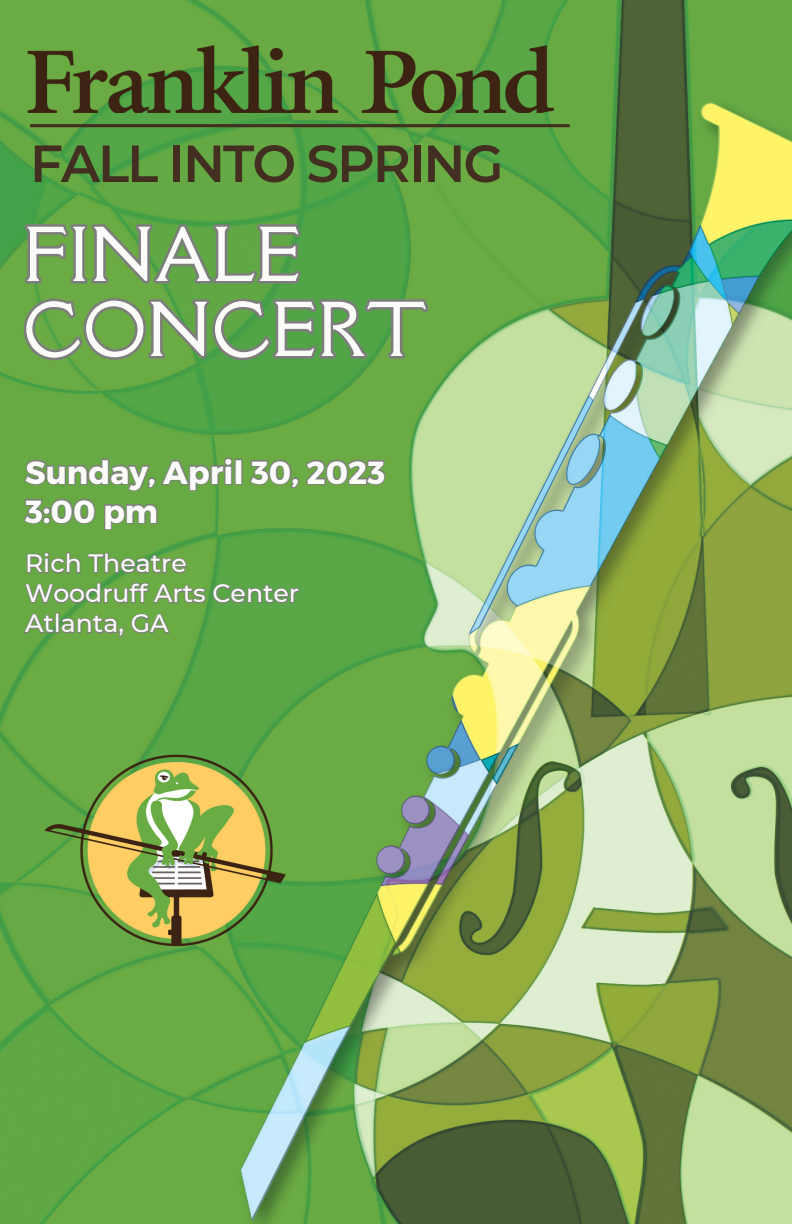
<style>
.page{position:relative;width:792px;height:1224px;background:#fff}
.page>*{position:absolute;margin:0;border:0;box-sizing:border-box;transform-origin:0 0}
.t1{font:67.8px "Della Respira";letter-spacing:.02em;color:#fbfcfa}
.t2{font:600 52px "Montserrat";letter-spacing:-.04em;color:#432e22}
.t3{font:700 32px "Montserrat";color:#fbfcfa}
.t4{font:500 25.2px "Montserrat";color:#fbfcfa}
</style>
<div class="page">
<img style="left:0;top:0;width:792px;height:1224px">
<svg style="left:30px;top:124px;width:540px;height:3px;background:#433223"></svg>
<img style="left:41px;top:743px;width:250px;height:209px">
<img style="left:11px;top:29px;width:558px;height:84px">
<svg style="left:21px;top:221px;width:284px;height:67px;background:#6b9759"></svg>
<svg style="left:20px;top:295px;width:412px;height:68px;background:#699859"></svg>
<svg style="left:26px;top:551px;width:162px;height:24px;background:#6e9858"></svg>
<svg style="left:23px;top:581px;width:277px;height:24px;background:#6b9858"></svg>
<svg style="left:22px;top:612px;width:150px;height:26px;background:#6e9b55"></svg>
<svg style="left:23px;top:456px;width:364px;height:36px;background:#6e9c54"></svg>
<svg style="left:22px;top:498px;width:137px;height:33px;background:#6d9b55"></svg>
<p class="t2" style="left:30px;top:132px;width:475px">FALL INTO SPRING</p>
<p class="t1" style="left:24px;top:208px;width:279px">FINALE</p>
<p class="t1" style="left:24px;top:283px;width:405px">CONCERT</p>
<p class="t3" style="left:25px;top:451px;width:362px">Sunday, April 30, 2023</p>
<p class="t3" style="left:25px;top:490px;width:135px">3:00 pm</p>
<p class="t4" style="left:25px;top:548px;width:163px">Rich Theatre</p>
<p class="t4" style="left:25px;top:578px;width:276px">Woodruff Arts Center</p>
<p class="t4" style="left:25px;top:608px;width:145px">Atlanta, GA</p>
</div>
